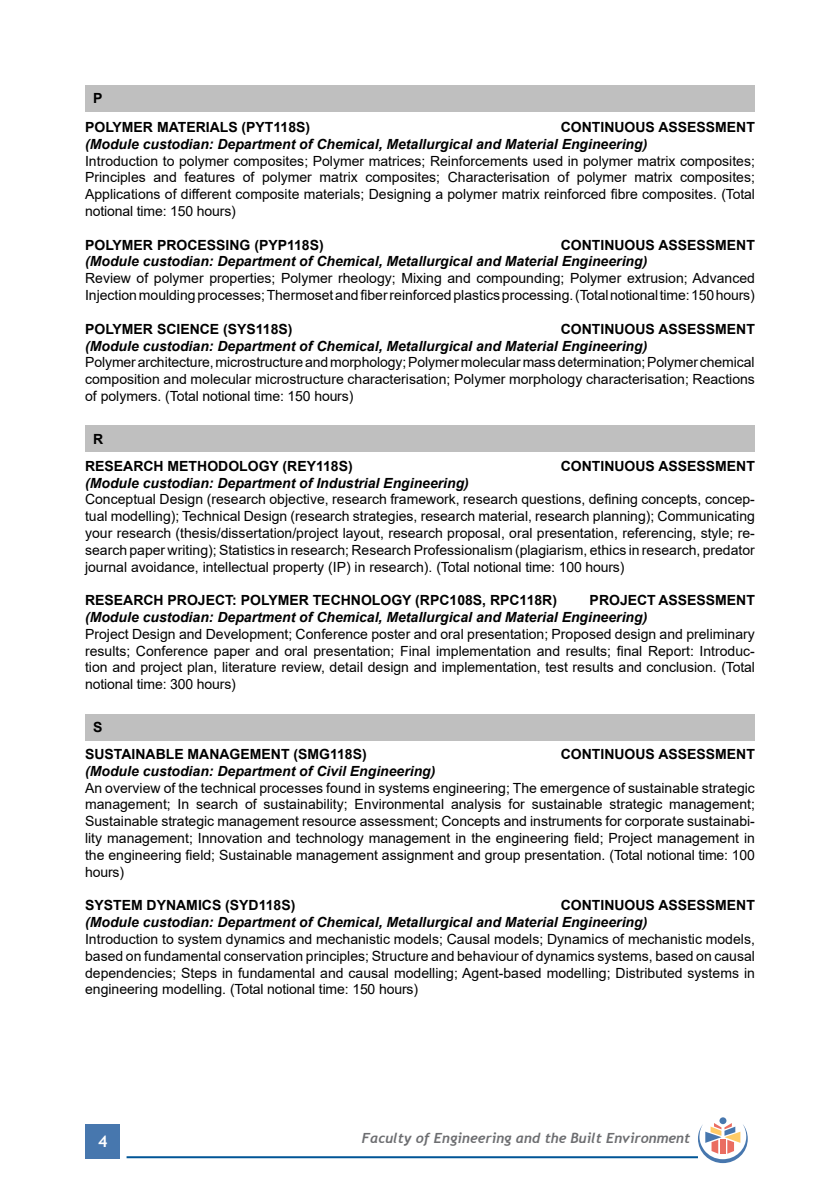
<style>
.page{position:relative;width:840px;height:1191px;background:#fff}
.page>*{position:absolute;margin:0;border:0;box-sizing:border-box;transform-origin:0 0}
.t1{font:700 16px "Trebuchet MS";color:#fff}
.t2{font:14px/16.8px "Arial";color:#000;text-align:justify}
.t3{font:italic 700 14px "Arial";color:#000}
.t4{font:700 14px/26.8px "Arial";color:#000}
.t5{font:italic 700 14px "Trebuchet";color:#6d6e71}
</style>
<div class="page">
<div style="left:86px;top:1124px;width:34px;height:34px;background:#4777ae"></div>
<hr style="left:126px;top:1156px;width:571px;height:2px;background:#005596">
<div style="left:719px;top:1117px;width:7px;height:7px;background:#4777ae;border-radius:50%"></div>
<svg style="left:697px;top:1123px;width:50px;height:40px"></svg>
<div style="left:85px;top:85px;width:669px;height:26px;background:#bfbfbf"></div>
<div style="left:85px;top:426px;width:669px;height:26px;background:#bfbfbf"></div>
<div style="left:85px;top:714px;width:669px;height:26px;background:#bfbfbf"></div>
<p class="t4" style="left:85px;top:84px;width:226px;line-height:28.8px;text-indent:8px">P<br>POLYMER MATERIALS (PYT118S)</p>
<p class="t4" style="left:560px;top:114px;width:195px">CONTINUOUS ASSESSMENT</p>
<p class="t3" style="left:85px;top:135px;width:563px">(Module custodian: Department of Chemical, Metallurgical and Material Engineering)</p>
<p class="t2" style="left:85px;top:152px;width:671px">Introduction to polymer composites; Polymer matrices; Reinforcements used in polymer matrix composites; Principles and features of polymer matrix composites; Characterisation of polymer matrix composites; Applications of different composite materials; Designing a polymer matrix reinforced fibre composites. (Total notional time: 150 hours)</p>
<p class="t4" style="left:85px;top:231px;width:240px">POLYMER PROCESSING (PYP118S)</p>
<p class="t4" style="left:560px;top:231px;width:195px">CONTINUOUS ASSESSMENT</p>
<p class="t3" style="left:85px;top:252px;width:563px">(Module custodian: Department of Chemical, Metallurgical and Material Engineering)</p>
<p class="t2" style="left:85px;top:270px;width:671px">Review of polymer properties; Polymer rheology; Mixing and compounding; Polymer extrusion; Advanced<br>Injection moulding processes; Thermoset and fiber reinforced plastics processing. (Total notional time: 150 hours)</p>
<p class="t4" style="left:85px;top:315px;width:209px">POLYMER SCIENCE (SYS118S)</p>
<p class="t4" style="left:560px;top:315px;width:195px">CONTINUOUS ASSESSMENT</p>
<p class="t3" style="left:85px;top:336px;width:563px">(Module custodian: Department of Chemical, Metallurgical and Material Engineering)</p>
<p class="t2" style="left:85px;top:354px;width:671px">Polymer architecture, microstructure and morphology; Polymer molecular mass determination; Polymer chemical composition and molecular microstructure characterisation; Polymer morphology characterisation; Reactions of polymers. (Total notional time: 150 hours)</p>
<p class="t4" style="left:85px;top:426px;width:269px;text-indent:8px">R<br>RESEARCH METHODOLOGY (REY118S)</p>
<p class="t4" style="left:560px;top:452px;width:195px">CONTINUOUS ASSESSMENT</p>
<p class="t3" style="left:85px;top:473px;width:385px">(Module custodian: Department of Industrial Engineering)</p>
<p class="t2" style="left:85px;top:491px;width:671px">Conceptual Design (research objective, research framework, research questions, defining concepts, concep&shy;tual modelling); Technical Design (research strategies, research material, research planning); Communicating your research (thesis/dissertation/project layout, research proposal, oral presentation, referencing, style; re&shy;search paper writing); Statistics in research; Research Professionalism (plagiarism, ethics in research, predator journal avoidance, intellectual property (IP) in research). (Total notional time: 100 hours)</p>
<p class="t4" style="left:85px;top:587px;width:473px">RESEARCH PROJECT: POLYMER TECHNOLOGY (RPC108S, RPC118R)</p>
<p class="t4" style="left:589px;top:587px;width:167px">PROJECT ASSESSMENT</p>
<p class="t3" style="left:85px;top:608px;width:563px">(Module custodian: Department of Chemical, Metallurgical and Material Engineering)</p>
<p class="t2" style="left:85px;top:625px;width:671px">Project Design and Development; Conference poster and oral presentation; Proposed design and preliminary results; Conference paper and oral presentation; Final implementation and results; final Report: Introduc&shy;tion and project plan, literature review, detail design and implementation, test results and conclusion. (Total notional time: 300 hours)</p>
<p class="t4" style="left:85px;top:714px;width:283px;text-indent:8px">S<br>SUSTAINABLE MANAGEMENT (SMG118S)</p>
<p class="t4" style="left:560px;top:741px;width:195px">CONTINUOUS ASSESSMENT</p>
<p class="t3" style="left:85px;top:761px;width:352px">(Module custodian: Department of Civil Engineering)</p>
<p class="t2" style="left:85px;top:779px;width:671px">An overview of the technical processes found in systems engineering; The emergence of sustainable strategic management; In search of sustainability; Environmental analysis for sustainable strategic management; Sustainable strategic management resource assessment; Concepts and instruments for corporate sustainabi&shy;lity management; Innovation and technology management in the engineering field; Project management in the engineering field; Sustainable management assignment and group presentation. (Total notional time: 100 hours)</p>
<p class="t4" style="left:85px;top:892px;width:212px">SYSTEM DYNAMICS (SYD118S)</p>
<p class="t4" style="left:560px;top:892px;width:195px">CONTINUOUS ASSESSMENT</p>
<p class="t3" style="left:85px;top:913px;width:563px">(Module custodian: Department of Chemical, Metallurgical and Material Engineering)</p>
<p class="t2" style="left:85px;top:930px;width:671px">Introduction to system dynamics and mechanistic models; Causal models; Dynamics of mechanistic models, based on fundamental conservation principles; Structure and behaviour of dynamics systems, based on causal dependencies; Steps in fundamental and causal modelling; Agent-based modelling; Distributed systems in engineering modelling. (Total notional time: 150 hours)</p>
<p class="t1" style="left:98px;top:1131px;width:11px">4</p>
<p class="t5" style="left:362px;top:1129px;width:329px">Faculty of Engineering and the Built Environment</p>
</div>
